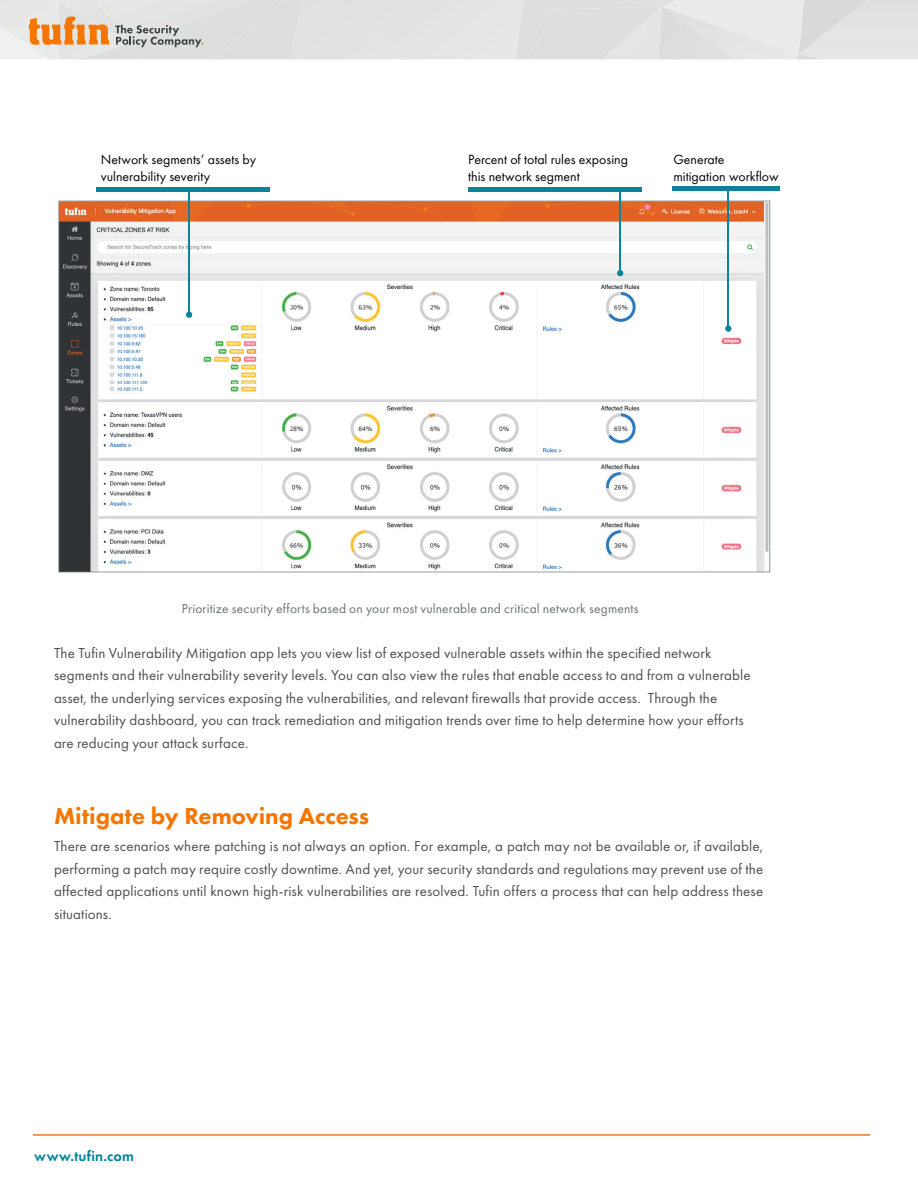
<style>
.page{position:relative;width:918px;height:1188px;background:#fff}
.page>*{position:absolute;margin:0;border:0;box-sizing:border-box;transform-origin:0 0}
.subhead_1{font:800 24px "Futura PT";color:#f47600}
.figure_comment{font:15px/22.5px "Futura PT";letter-spacing:.005em;color:#4f4f4f}
.body_copy{font:15px/22.5px "Futura PT";letter-spacing:.01em;color:#4f4f4f;text-align:justify}
.t1{font:600 15px "Futura PT";letter-spacing:.015em;color:#03829b}
.t2{font:13.8px/16.6px "Futura PT";color:#040503}
.figure_comment-2{font:13.5px "Futura PT";letter-spacing:.01em;color:#6e7373}
</style>
<div class="page">
<svg style="left:0;top:0;width:918px;height:59px;background:#e0dedc"></svg>
<hr style="left:33px;top:1134px;width:837px;height:2px;background:#ec7727">
<svg style="left:59px;top:201px;width:711px;height:371px"></svg>
<hr style="left:96px;top:188px;width:174px;height:4px;background:#0d839b">
<hr style="left:188px;top:189px;width:2px;height:126px;background:#0d839b">
<svg style="left:186px;top:312px;width:6px;height:6px"></svg>
<hr style="left:468px;top:188px;width:174px;height:4px;background:#0d839b">
<hr style="left:620px;top:190px;width:1px;height:83px;background:#0d839b">
<svg style="left:617px;top:270px;width:6px;height:6px"></svg>
<hr style="left:673px;top:187px;width:107px;height:4px;background:#0d839b">
<hr style="left:728px;top:190px;width:1px;height:139px;background:#0d839b">
<div style="left:725px;top:325px;width:6px;height:7px;background:#0d839b;border-radius:50%"></div>
<p class="t2" style="left:101px;top:151px;width:157px">Network segments’ assets by vulnerability severity</p>
<p class="t2" style="left:468px;top:151px;width:161px">Percent of total rules exposing this network segment</p>
<p class="t2" style="left:673px;top:151px;width:107px">Generate mitigation workflow</p>
<p class="figure_comment-2" style="left:182px;top:600px;width:458px">Prioritize security efforts based on your most vulnerable and critical network segments</p>
<p class="figure_comment" style="left:54px;top:642px;width:698px">The Tufin Vulnerability Mitigation app lets you view list of exposed vulnerable assets within the specified network segments and their vulnerability severity levels. You can also view the rules that enable access to and from a vulnerable asset, the underlying services exposing the vulnerabilities, and relevant firewalls that provide access. Through the vulnerability dashboard, you can track remediation and mitigation trends over time to help determine how your efforts are reducing your attack surface.</p>
<p class="subhead_1" style="left:54px;top:801px;width:317px">Mitigate by Removing Access</p>
<p class="body_copy" style="left:54px;top:835px;width:711px">There are scenarios where patching is not always an option. For example, a patch may not be available or, if available, performing a patch may require costly downtime. And yet, your security standards and regulations may prevent use of the affected applications until known high-risk vulnerabilities are resolved. Tufin offers a process that can help address these situations.</p>
<p class="t1" style="left:34px;top:1147px;width:101px">www.tufin.com</p>
</div>
